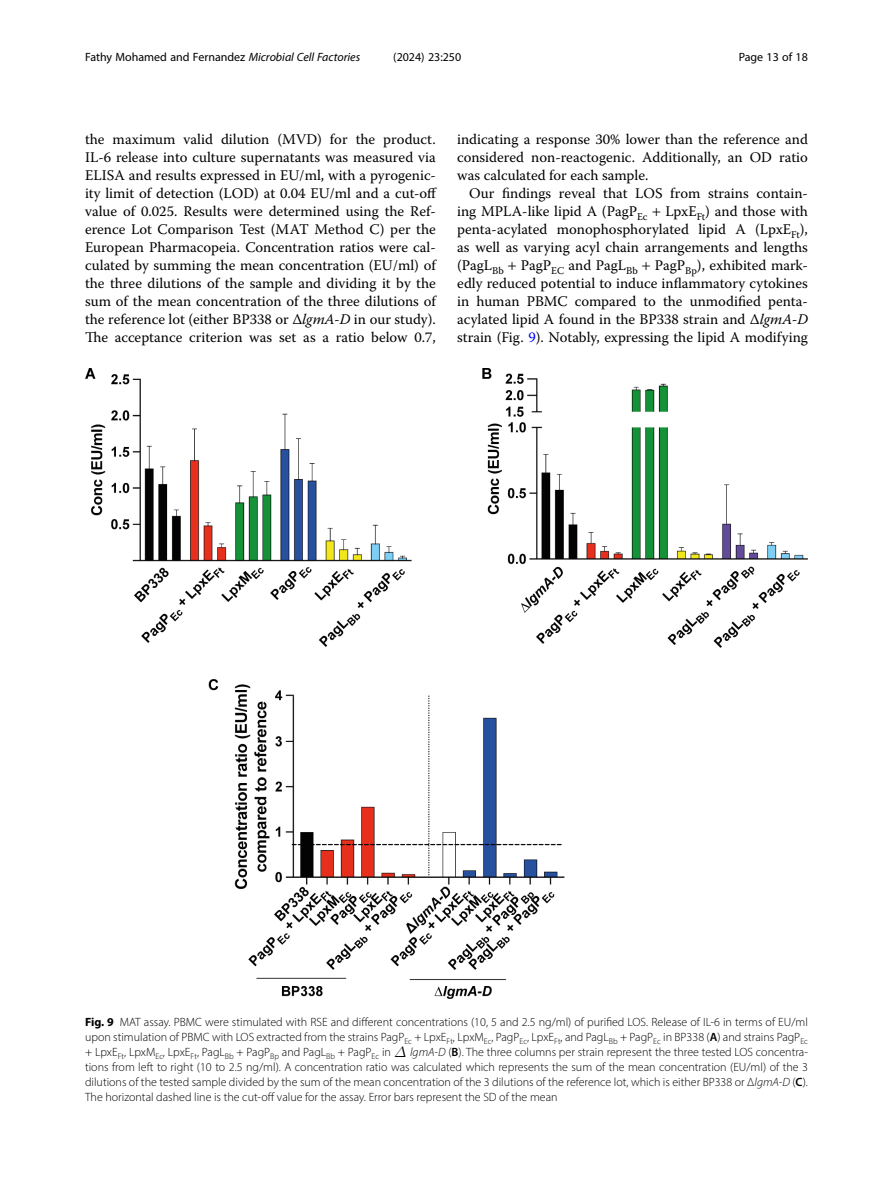
<style>
.page{position:relative;width:893px;height:1191px;background:#fff}
.page>*{position:absolute;margin:0;border:0;box-sizing:border-box;transform-origin:0 0}
.t1{font:14.85px "CMMI12";color:#000}
.Body_Text_Indent{font:14.7px/18px "Warnock Pro";color:#000;text-align:justify}
.Figure_Caption{font:300 12px/15px "Myriad Pro";color:#000;text-align:justify}
.t2{font:12px "Myriad Pro";color:#000}
.s1{font-style:italic}
.s2{color:#00f}
.s3{font-weight:700}
.s4{font-weight:600}
</style>
<div class="page">
<img style="left:85px;top:369px;width:723px;height:630px">
<p class="t2" style="left:85px;top:50px;width:277px">Fathy Mohamed and Fernandez <span class="s1">Microbial Cell Factories</span></p>
<p class="t2" style="left:393px;top:50px;width:70px">(2024) 23:250</p>
<p class="t2" style="left:739px;top:50px;width:71px">Page 13 of 18</p>
<p class="Body_Text_Indent" style="left:85px;top:130px;width:353px">the maximum valid dilution (MVD) for the product.<br>IL-6 release into culture supernatants was measured via ELISA and results expressed in EU/ml, with a pyrogenic&shy;ity limit of detection (LOD) at 0.04 EU/ml and a cut-off value of 0.025. Results were determined using the Ref&shy;erence Lot Comparison Test (MAT Method C) per the European Pharmacopeia. Concentration ratios were cal&shy;culated by summing the mean concentration (EU/ml) of the three dilutions of the sample and dividing it by the sum of the mean concentration of the three dilutions of the reference lot (either BP338 or ∆<span class="s1">lgmA-D</span> in our study).<br>The acceptance criterion was set as a ratio below 0.7,</p>
<p class="Body_Text_Indent" style="left:457px;top:130px;width:352px">indicating a response 30% lower than the reference and considered non-reactogenic. Additionally, an OD ratio was calculated for each sample.</p>
<p class="Body_Text_Indent" style="left:457px;top:184px;width:352px;text-indent:12px">Our findings reveal that LOS from strains contain&shy;ing MPLA-like lipid A (PagP<sub>Ec</sub> LpxE<sub>Ft</sub>) and those with penta-acylated monophosphorylated lipid A (LpxE<sub>Ft</sub>), as well as varying acyl chain arrangements and lengths (PagL<sub>Bb</sub> PagP<sub>EC</sub> and PagL<sub>Bb</sub> PagP<sub>Bp</sub>), exhibited mark&shy;edly reduced potential to induce inflammatory cytokines in human PBMC compared to the unmodified penta&shy;acylated lipid A found in the BP338 strain and ∆<span class="s1">lgmA-D </span>strain (Fig. <span class="s2">9</span>). Notably, expressing the lipid A modifying</p>
<p class="Figure_Caption" style="left:85px;top:1014px;width:724px"><span class="s3">Fig. 9</span> MAT assay. PBMC were stimulated with RSE and different concentrations (10, 5 and 2.5 ng/ml) of purified LOS. Release of IL-6 in terms of EU/ml upon stimulation of PBMC with LOS extracted from the strains PagP<sub>Ec</sub> + LpxE<sub>Ft</sub>, LpxM<sub>Ec</sub>, PagP<sub>Ec</sub>, LpxE<sub>Ft</sub>, and PagL<sub>Bb</sub> + PagP<sub>Ec</sub> in BP338 (<span class="s4">A</span>) and strains PagP<sub>Ec </sub>+ LpxE<sub>Ft</sub>, LpxM<sub>Ec</sub>, LpxE<sub>Ft</sub>, PagL<sub>Bb</sub> + PagP<sub>Bp</sub> and PagL<sub>Bb</sub> + PagP<sub>Ec</sub> in</p>
<p class="t1" style="left:394px;top:1046px;width:14px">∆</p>
<p class="Figure_Caption" style="left:85px;top:1044px;width:724px;text-indent:325px"><span class="s1">lgmA-D</span> (<span class="s4">B</span>). The three columns per strain represent the three tested LOS concentra&shy;tions from left to right (10 to 2.5 ng/ml). A concentration ratio was calculated which represents the sum of the mean concentration (EU/ml) of the 3 dilutions of the tested sample divided by the sum of the mean concentration of the 3 dilutions of the reference lot, which is either BP338 or Δ<span class="s1">lgmA-D</span> (<span class="s4">C</span>).<br>The horizontal dashed line is the cut-off value for the assay. Error bars represent the SD of the mean</p>
</div>
